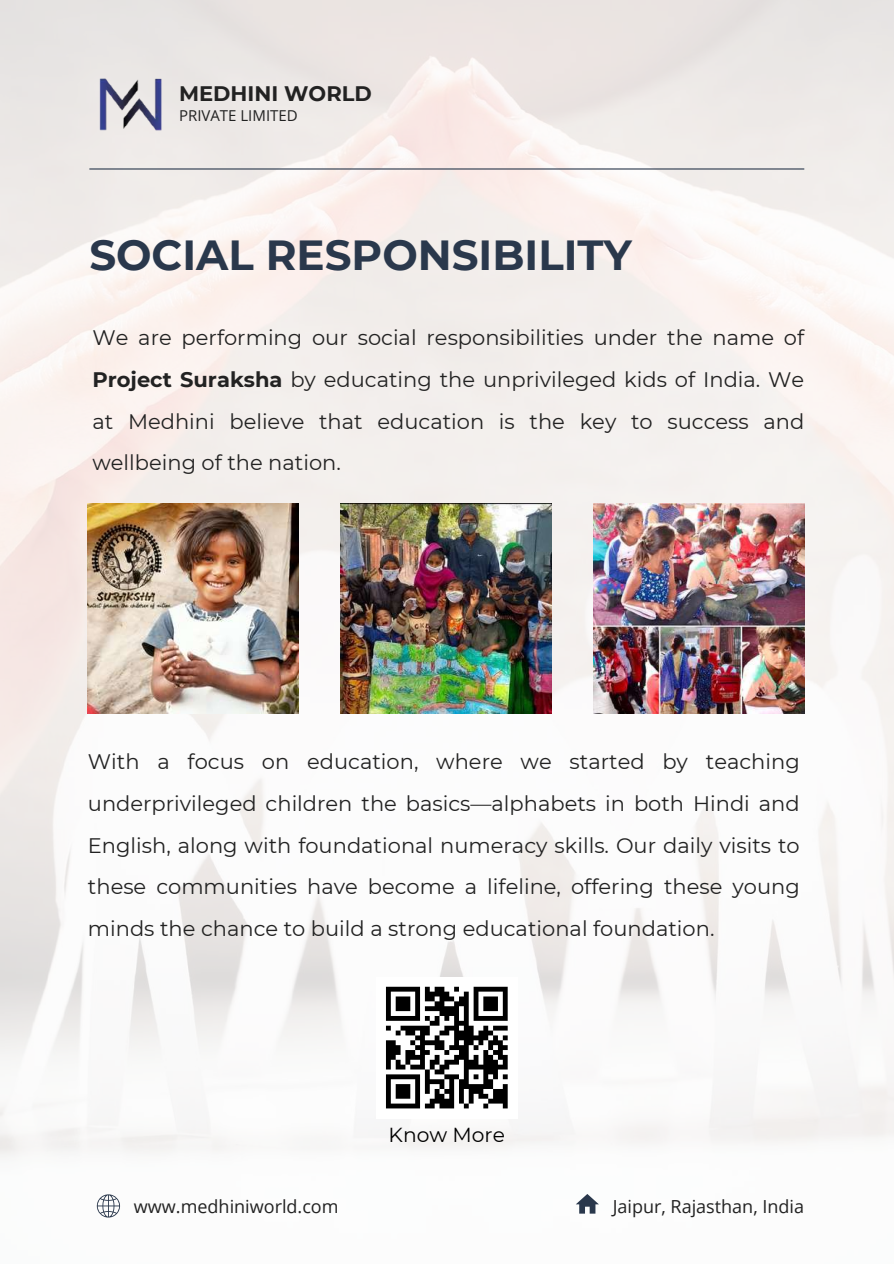
<style>
.page{position:relative;width:894px;height:1264px;background:#fff}
.page>*{position:absolute;margin:0;border:0;box-sizing:border-box;transform-origin:0 0}
.t1{font:700 42px "Montserrat";color:#2a384c}
.t2{font:21px/41.7px "Montserrat";color:#222;text-align:justify}
.t3{font:700 21px "Montserrat";color:#222}
.t4{font:20.25px "Montserrat";color:#000}
.t5{font:18px "Open Sans";color:#222}
.t6{font:15px "Open Sans";color:#222}
.s1{font-weight:700}
</style>
<div class="page">
<img style="left:0;top:0;width:893px;height:1218px">
<hr style="left:89px;top:168px;width:715px;height:1px;background:#2a384c">
<div style="left:376px;top:977px;width:141px;height:141px;background:#fff"></div>
<svg style="left:386px;top:986px;width:121px;height:122px"></svg>
<img style="left:88px;top:503px;width:210px;height:210px">
<img style="left:341px;top:503px;width:210px;height:210px">
<img style="left:593px;top:503px;width:211px;height:210px">
<img style="left:89px;top:72px;width:84px;height:63px">
<svg style="left:96px;top:1193px;width:24px;height:24px"></svg>
<svg style="left:575px;top:1193px;width:23px;height:20px"></svg>
<p class="t3" style="left:179px;top:81px;width:194px">MEDHINI WORLD</p>
<p class="t6" style="left:179px;top:105px;width:120px">PRIVATE LIMITED</p>
<h1 class="t1" style="left:89px;top:229px;width:544px">SOCIAL RESPONSIBILITY</h1>
<p class="t2" style="left:92px;top:317px;width:713px">We are performing our social responsibilities under the name of <span class="s1">Project Suraksha</span> by educating the unprivileged kids of India. We at Medhini believe that education is the key to success and wellbeing of the nation.</p>
<p class="t2" style="left:88px;top:741px;width:713px">With a focus on education, where we started by teaching underprivileged children the basics—alphabets in both Hindi and English, along with foundational numeracy skills. Our daily visits to these communities have become a lifeline, offering these young minds the chance to build a strong educational foundation.</p>
<p class="t4" style="left:388px;top:1121px;width:118px">Know More</p>
<p class="t5" style="left:134px;top:1193px;width:206px">www.medhiniworld.com</p>
<p class="t5" style="left:612px;top:1193px;width:193px">Jaipur, Rajasthan, India</p>
</div>
